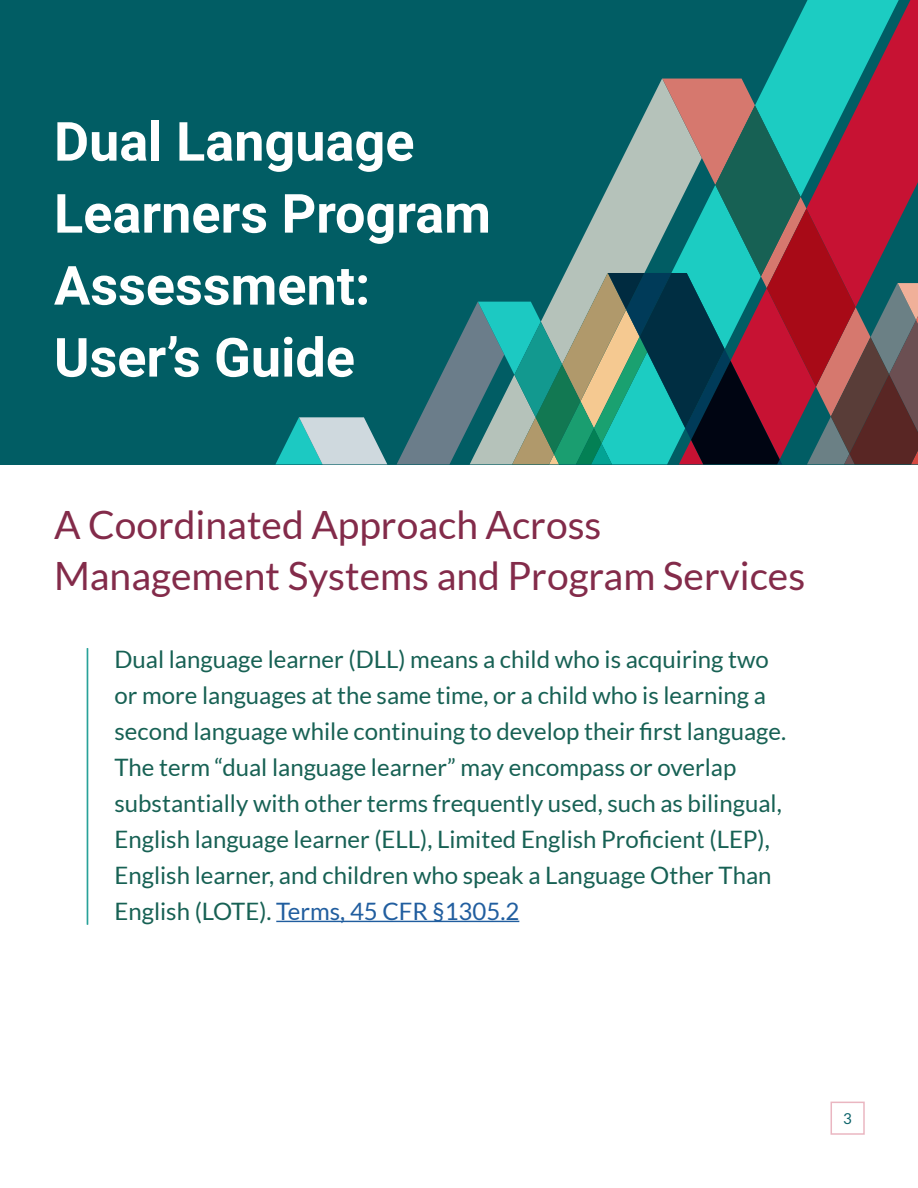
<style>
.page{position:relative;width:918px;height:1188px;background:#fff}
.page>*{position:absolute;margin:0;border:0;box-sizing:border-box;transform-origin:0 0}
.t1{font:700 54px/72px "Roboto";color:#fff}
.t2{font:39px/51px "Lato";color:#832b4a}
.t3{font:24px/36px "Lato";color:#176154}
.t4{font:15px "Lato";color:#0b636a}
.s1{color:#215e9f}
</style>
<div class="page">
<div style="left:831px;top:1102px;width:34px;height:33px;border:2px solid #eab6c1"></div>
<div style="left:0;top:0;width:918px;height:464px;background:#015d64"></div>
<svg style="left:275px;top:417px;width:112px;height:47px"></svg>
<svg style="left:662px;top:0;width:237px;height:105px"></svg>
<svg style="left:662px;top:79px;width:209px;height:26px;background:#699892"></svg>
<svg style="left:397px;top:105px;width:521px;height:359px"></svg>
<hr style="left:87px;top:648px;width:1px;height:276px;background:#12998f">
<hr style="left:88px;top:648px;width:1px;height:276px;background:#12998f">
<hr style="left:276px;top:921px;width:243px;height:1px;background:#215e9f">
<h1 class="t1" style="left:54px;top:103px;width:438px">Dual Language<br>Learners Program<br>Assessment:<br>User’s Guide</h1>
<h2 class="t2" style="left:54px;top:499px;width:753px">A Coordinated Approach Across<br>Management Systems and Program Services</h2>
<p class="t3" style="left:114px;top:641px;width:673px">Dual language learner (DLL) means a child who is acquiring two or more languages at the same time, or a child who is learning a second language while continuing to develop their first language.<br>The term “dual language learner” may encompass or overlap substantially with other terms frequently used, such as bilingual, English language learner (ELL), Limited English Proficient (LEP), English learner, and children who speak a Language Other Than English (LOTE). <span class="s1">Terms, 45 CFR §1305.2</span></p>
<p class="t4" style="left:843px;top:1110px;width:10px">3</p>
</div>
